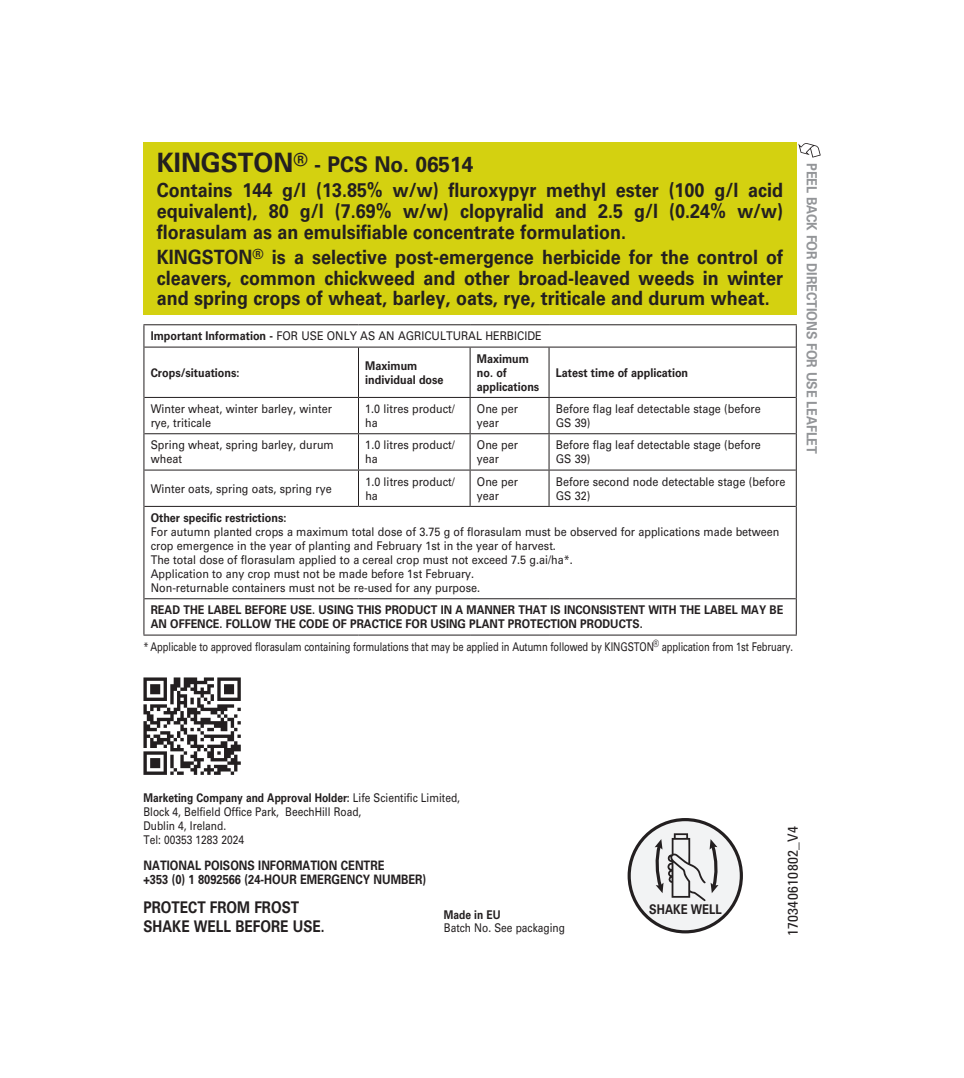
<style>
.page{position:relative;width:964px;height:1078px;background:#fff}
.page>*{position:absolute;margin:0;border:0;box-sizing:border-box;transform-origin:0 0}
.t1{font:700 21.6px "Univers LT Std";color:#231f20;scale:.96 1}
.t2{font:700 19.6px/20.6px "Univers LT Std";color:#231f20;text-align:justify;scale:.91 1}
.t3{font:700 16px/19.2px "Univers LT Std";color:#231f20;scale:.85 1}
.t4{font:700 14px "Univers LT Std";letter-spacing:-.01em;color:#939598;scale:.9 1}
.t5{font:condensed 14px "Univers LT Std";letter-spacing:.025em;color:#231f20;scale:1.1 1}
.t6{font:700 13.4px "Univers LT Std";color:#231f20;scale:.85 1}
.t7{font:700 13px/14px "Univers LT Std";color:#231f20;scale:.85 1}
.t8{font:12px/14px "Univers LT Std";color:#231f20;scale:.9 1}
.t9{font:700 12px/14px "Univers LT Std";color:#231f20;scale:.9 1}
.t10{font:12px/14px "Univers LT Std";color:#231f20;scale:.85 1}
.t11{font:12px "Univers LT Std";color:#231f20;scale:.78 1}
.t12{font:700 12px "Univers LT Std";color:#231f20;scale:.85 1}
.s1{font-size:26.6px}
.s2{font-weight:700}
</style>
<div class="page">
<div style="left:143px;top:143px;width:653px;height:172px;background:#d4d110"></div>
<div style="left:629px;top:819px;width:112px;height:112px;background:#f2f3f4;border-radius:50%"></div>
<div style="left:627px;top:817px;width:116px;height:116px;border:3px solid #231f20;border-radius:50%"></div>
<svg style="left:654px;top:833px;width:64px;height:68px"></svg>
<hr style="left:143px;top:324px;width:215px;height:1px;background:#231f20">
<hr style="left:358px;top:324px;width:112px;height:1px;background:#231f20">
<hr style="left:470px;top:324px;width:79px;height:1px;background:#231f20">
<hr style="left:549px;top:324px;width:248px;height:1px;background:#231f20">
<hr style="left:144px;top:346px;width:214px;height:1px;background:#231f20">
<hr style="left:358px;top:346px;width:112px;height:1px;background:#231f20">
<hr style="left:470px;top:346px;width:79px;height:1px;background:#231f20">
<hr style="left:549px;top:346px;width:247px;height:1px;background:#231f20">
<hr style="left:144px;top:397px;width:214px;height:1px;background:#231f20">
<hr style="left:358px;top:397px;width:112px;height:1px;background:#231f20">
<hr style="left:470px;top:397px;width:79px;height:1px;background:#231f20">
<hr style="left:549px;top:397px;width:247px;height:1px;background:#231f20">
<hr style="left:144px;top:433px;width:214px;height:1px;background:#231f20">
<hr style="left:358px;top:433px;width:112px;height:1px;background:#231f20">
<hr style="left:470px;top:433px;width:79px;height:1px;background:#231f20">
<hr style="left:549px;top:433px;width:247px;height:1px;background:#231f20">
<hr style="left:144px;top:469px;width:214px;height:1px;background:#231f20">
<hr style="left:358px;top:469px;width:112px;height:1px;background:#231f20">
<hr style="left:470px;top:469px;width:79px;height:1px;background:#231f20">
<hr style="left:549px;top:469px;width:247px;height:1px;background:#231f20">
<hr style="left:144px;top:506px;width:214px;height:1px;background:#231f20">
<hr style="left:358px;top:506px;width:112px;height:1px;background:#231f20">
<hr style="left:470px;top:506px;width:79px;height:1px;background:#231f20">
<hr style="left:549px;top:506px;width:247px;height:1px;background:#231f20">
<hr style="left:144px;top:598px;width:214px;height:1px;background:#231f20">
<hr style="left:358px;top:598px;width:112px;height:1px;background:#231f20">
<hr style="left:470px;top:598px;width:79px;height:1px;background:#231f20">
<hr style="left:549px;top:598px;width:247px;height:1px;background:#231f20">
<hr style="left:143px;top:634px;width:215px;height:1px;background:#231f20">
<hr style="left:358px;top:634px;width:112px;height:1px;background:#231f20">
<hr style="left:470px;top:634px;width:79px;height:1px;background:#231f20">
<hr style="left:549px;top:634px;width:248px;height:1px;background:#231f20">
<svg style="left:143px;top:325px;width:1px;height:22px"></svg>
<svg style="left:796px;top:325px;width:1px;height:22px"></svg>
<hr style="left:143px;top:347px;width:1px;height:50px;background:#231f20">
<hr style="left:358px;top:347px;width:1px;height:50px;background:#231f20">
<hr style="left:470px;top:347px;width:1px;height:50px;background:#231f20">
<hr style="left:548px;top:347px;width:1px;height:50px;background:#231f20">
<hr style="left:796px;top:347px;width:1px;height:50px;background:#231f20">
<hr style="left:143px;top:397px;width:1px;height:36px;background:#231f20">
<hr style="left:358px;top:398px;width:1px;height:35px;background:#231f20">
<hr style="left:470px;top:398px;width:1px;height:35px;background:#231f20">
<hr style="left:548px;top:398px;width:1px;height:35px;background:#231f20">
<hr style="left:796px;top:397px;width:1px;height:36px;background:#231f20">
<hr style="left:143px;top:433px;width:1px;height:37px;background:#231f20">
<hr style="left:358px;top:434px;width:1px;height:35px;background:#231f20">
<hr style="left:470px;top:434px;width:1px;height:35px;background:#231f20">
<hr style="left:548px;top:434px;width:1px;height:35px;background:#231f20">
<hr style="left:796px;top:433px;width:1px;height:37px;background:#231f20">
<hr style="left:143px;top:470px;width:1px;height:36px;background:#231f20">
<hr style="left:358px;top:470px;width:1px;height:36px;background:#231f20">
<hr style="left:470px;top:470px;width:1px;height:36px;background:#231f20">
<hr style="left:548px;top:470px;width:1px;height:36px;background:#231f20">
<hr style="left:796px;top:470px;width:1px;height:36px;background:#231f20">
<hr style="left:143px;top:506px;width:1px;height:92px;background:#231f20">
<hr style="left:796px;top:506px;width:1px;height:92px;background:#231f20">
<hr style="left:143px;top:598px;width:1px;height:36px;background:#231f20">
<hr style="left:796px;top:598px;width:1px;height:36px;background:#231f20">
<svg style="left:143px;top:677px;width:98px;height:97px"></svg>
<svg style="left:798px;top:143px;width:23px;height:15px"></svg>
<h1 class="t1" style="left:157px;top:152px;width:331px"><span class="s1">KINGSTON</span><sup>®</sup> - PCS No. 06514</h1>
<h2 class="t2" style="left:157px;top:180px;width:690px">Contains 144 g/l (13.85% w/w) fluroxypyr methyl ester (100 g/l acid equivalent), 80 g/l (7.69% w/w) clopyralid and 2.5 g/l (0.24% w/w) florasulam as an emulsifiable concentrate formulation.</h2>
<h2 class="t2" style="left:157px;top:247px;width:690px">KINGSTON<sup>®</sup> is a selective post-emergence herbicide for the control of cleavers, common chickweed and other broad-leaved weeds in winter and spring crops of wheat, barley, oats, rye, triticale and durum wheat.</h2>
<p class="t8" style="left:151px;top:329px;width:436px"><span class="s2">Important Information -</span> FOR USE ONLY AS AN AGRICULTURAL HERBICIDE</p>
<p class="t9" style="left:151px;top:365px;width:100px">Crops/situations:</p>
<p class="t9" style="left:365px;top:358px;width:89px">Maximum individual dose</p>
<p class="t9" style="left:477px;top:351px;width:71px">Maximum no. of applications</p>
<p class="t9" style="left:556px;top:365px;width:149px">Latest time of application</p>
<p class="t8" style="left:151px;top:401px;width:203px">Winter wheat, winter barley, winter rye, triticale</p>
<p class="t8" style="left:365px;top:401px;width:101px">1.0 litres product/ ha</p>
<p class="t8" style="left:477px;top:401px;width:47px">One per year</p>
<p class="t8" style="left:556px;top:401px;width:229px">Before flag leaf detectable stage (before<br>GS 39)</p>
<p class="t8" style="left:151px;top:438px;width:205px">Spring wheat, spring barley, durum wheat</p>
<p class="t8" style="left:365px;top:438px;width:101px">1.0 litres product/ ha</p>
<p class="t8" style="left:477px;top:438px;width:47px">One per year</p>
<p class="t8" style="left:556px;top:438px;width:229px">Before flag leaf detectable stage (before<br>GS 39)</p>
<p class="t8" style="left:151px;top:481px;width:202px">Winter oats, spring oats, spring rye</p>
<p class="t8" style="left:365px;top:474px;width:101px">1.0 litres product/ ha</p>
<p class="t8" style="left:477px;top:474px;width:47px">One per year</p>
<p class="t8" style="left:556px;top:474px;width:257px">Before second node detectable stage (before<br>GS 32)</p>
<p class="t9" style="left:151px;top:510px;width:152px">Other specific restrictions:</p>
<p class="t8" style="left:151px;top:524px;width:700px">For autumn planted crops a maximum total dose of 3.75 g of florasulam must be observed for applications made between crop emergence in the year of planting and February 1st in the year of harvest.<br>The total dose of florasulam applied to a cereal crop must not exceed 7.5 g.ai/ha*.<br>Application to any crop must not be made before 1st February.<br>Non-returnable containers must not be re-used for any purpose.</p>
<p class="t9" style="left:151px;top:603px;width:704px">READ THE LABEL BEFORE USE. USING THIS PRODUCT IN A MANNER THAT IS INCONSISTENT WITH THE LABEL MAY BE<br>AN OFFENCE. FOLLOW THE CODE OF PRACTICE FOR USING PLANT PROTECTION PRODUCTS.</p>
<p class="t11" style="left:143px;top:639px;width:834px">* Applicable to approved florasulam containing formulations that may be applied in Autumn followed by KINGSTON<sup>®</sup> application from 1st February.</p>
<p class="t4" style="left:820px;top:163px;width:324px;rotate:90deg">PEEL BACK FOR DIRECTIONS FOR USE LEAFLET</p>
<p class="t10" style="left:143px;top:790px;width:374px"><span class="s2">Marketing Company and Approval Holder:</span> Life Scientific Limited, Block 4, Belfield Office Park, BeechHill Road,<br>Dublin 4, Ireland.<br>Tel: 00353 1283 2024</p>
<p class="t7" style="left:143px;top:858px;width:334px">NATIONAL POISONS INFORMATION CENTRE<br>+353 (0) 1 8092566 (24-HOUR EMERGENCY NUMBER)</p>
<h3 class="t3" style="left:143px;top:897px;width:215px">PROTECT FROM FROST<br>SHAKE WELL BEFORE USE.</h3>
<p class="t12" style="left:444px;top:907px;width:68px">Made in EU</p>
<p class="t10" style="left:444px;top:920px;width:144px">Batch No. See packaging</p>
<p class="t6" style="left:649px;top:901px;width:87px">SHAKE WELL</p>
<p class="t5" style="left:784px;top:936px;width:102px;rotate:-90deg">170340610802_V4</p>
</div>
